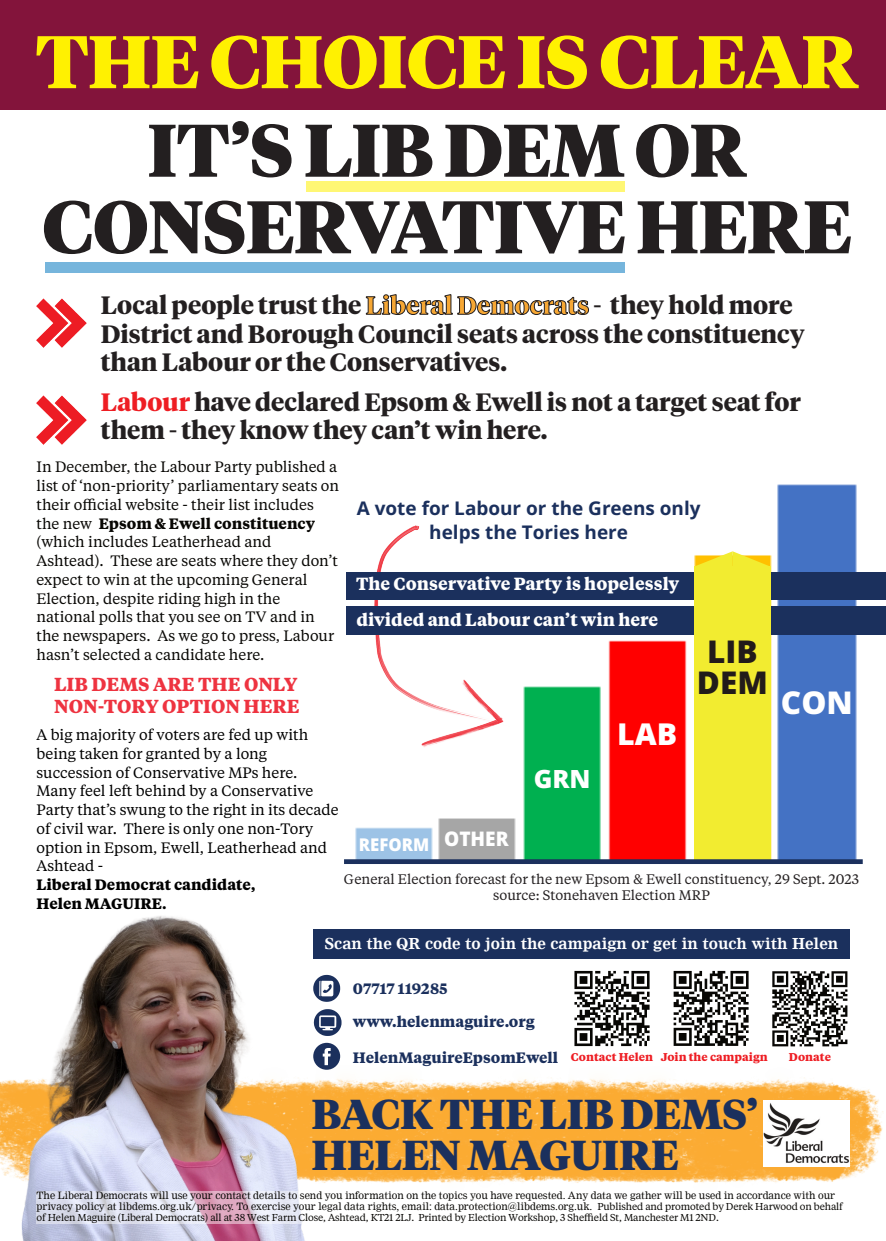
<style>
.page{position:relative;width:886px;height:1241px;background:#fff}
.page>*{position:absolute;margin:0;border:0;box-sizing:border-box;transform-origin:0 0}
.t1{font:900 74px/76.5px "Tiempos Headline";letter-spacing:-.015em;color:#231f20;text-align:center}
.t2{font:900 74px "Tiempos Headline";letter-spacing:-.015em;color:#fff101}
.t3{font:900 41.62px/41.6px "Tiempos Headline";letter-spacing:-.005em;color:#1b305d}
.t4{font:800 31.25px/31.2px "Open Sans";color:#221b1a;text-align:center}
.t5{font:800 31.25px "Open Sans";color:#fff}
.t6{font:800 30px "Open Sans";color:#fff}
.t7{font:700 25px/28.5px "Tiempos Headline";color:#231f20}
.t8{font:800 25px "Open Sans";color:#fff}
.t9{font:700 18.75px/23.5px "Open Sans";color:#1b305d;text-align:center}
.t10{font:700 18.75px/21.2px "Tiempos Text";color:#ee3340}
.t11{font:700 17.5px "Tiempos Text";color:#fff}
.t12{font:800 17.5px "Open Sans";color:#fff;scale:.95 1}
.t13{font:15px/18.8px "Tiempos Text";color:#080704}
.t14{font:15px/18.8px "Tiempos Text";color:#000}
.t15{font:700 15px "Tiempos Text";color:#1b305d}
.t16{font:700 15px "Nimrod";color:#fff}
.t17{font:700 15px/18.8px "Tiempos Text";color:#000}
.t18{font:13.75px/16.2px "Tiempos Text";color:#231f20;text-align:center}
.t19{font:700 11.25px "Tiempos Text";letter-spacing:.005em;color:#ee1d23}
.t20{font:10px/11.2px "Nimrod";color:#080704}
.t21{font:10px "Tiempos Text";letter-spacing:-.015em;color:#080704}
.s1{color:#f6a734}
.s2{color:#ee1d23}
.s3{font-weight:700}
.s4{font-weight:600}
.s5{font-family:"Tiempos Text"}
</style>
<div class="page">
<img style="left:331px;top:1065px;width:552px;height:118px">
<svg style="left:331px;top:1009px;width:10px;height:26px"></svg>
<img style="left:344px;top:484px;width:525px;height:380px">
<svg style="left:694px;top:551px;width:76px;height:15px"></svg>
<div style="left:0;top:0;width:886px;height:110px;background:#83143b"></div>
<div style="left:45px;top:262px;width:580px;height:11px;background:#76b5dc"></div>
<div style="left:306px;top:181px;width:319px;height:10px;background:#fff774"></div>
<img style="left:36px;top:298px;width:51px;height:49px">
<img style="left:36px;top:395px;width:51px;height:49px">
<img style="left:0;top:916px;width:331px;height:324px">
<div style="left:36px;top:1190px;width:815px;height:33px;background:#fff;opacity:.47"></div>
<div style="left:313px;top:929px;width:536px;height:29px;background:#1b305d"></div>
<svg style="left:313px;top:974px;width:27px;height:27px"></svg>
<img style="left:763px;top:1100px;width:87px;height:66px">
<img style="left:374px;top:526px;width:146px;height:202px">
<img style="left:421px;top:717px;width:82px;height:30px">
<img style="left:462px;top:679px;width:40px;height:43px">
<div style="left:346px;top:572px;width:540px;height:27px;background:#1b305d"></div>
<div style="left:346px;top:606px;width:540px;height:29px;background:#1b305d"></div>
<div style="left:694px;top:566px;width:76px;height:295px;background:#f2ec30"></div>
<svg style="left:346px;top:859px;width:514px;height:4px;background:#23375f"></svg>
<div style="left:313px;top:1042px;width:27px;height:27px;background:#1b305d;border-radius:50%"></div>
<svg style="left:323px;top:1048px;width:8px;height:16px"></svg>
<svg style="left:673px;top:970px;width:75px;height:75px"></svg>
<svg style="left:772px;top:971px;width:75px;height:75px"></svg>
<svg style="left:574px;top:970px;width:75px;height:75px"></svg>
<h1 class="t2" style="left:35px;top:30px;width:825px">THE CHOICE IS CLEAR</h1>
<h1 class="t1" style="left:42px;top:117px;width:811px">IT’S LIB DEM OR<br>CONSERVATIVE HERE</h1>
<h3 class="t7" style="left:101px;top:293px;width:705px">Local people trust the <span class="s1">Liberal Democrats</span> - they hold more<br>District and Borough Council seats across the constituency than Labour or the Conservatives.</h3>
<h3 class="t7" style="left:101px;top:390px;width:701px;line-height:28.1px"><span class="s2">Labour</span> have declared Epsom &amp; Ewell is not a target seat for them - they know they can’t win here.</h3>
<p class="t13" style="left:36px;top:459px;width:304px">In December, the Labour Party published a list of ‘non-priority’ parliamentary seats on their official website - their list includes the new <span class="s3">Epsom &amp; Ewell constituency </span>(which includes Leatherhead and Ashtead). These are seats where they don’t expect to win at the upcoming General Election, despite riding high in the national polls that you see on TV and in the newspapers. As we go to press, Labour hasn’t selected a candidate here.</p>
<p class="t10" style="left:54px;top:675px;width:247px">LIB DEMS ARE THE ONLY<br>NON-TORY OPTION HERE</p>
<p class="t14" style="left:36px;top:726px;width:304px">A big majority of voters are fed up with being taken for granted by a long succession of Conservative MPs here.<br>Many feel left behind by a Conservative Party that’s swung to the right in its decade of civil war. There is only one non-Tory option in Epsom, Ewell, Leatherhead and Ashtead -</p>
<p class="t17" style="left:36px;top:876px;width:221px">Liberal Democrat candidate,<br>Helen MAGUIRE<span class="s4">.</span></p>
<p class="t9" style="left:357px;top:496px;width:345px">A vote for Labour or the Greens only helps the Tories here</p>
<p class="t11" style="left:356px;top:577px;width:325px">The Conservative Party is hopelessly</p>
<p class="t11" style="left:356px;top:612px;width:303px">divided and Labour can’t win here</p>
<h3 class="t4" style="left:697px;top:634px;width:72px">LIB<br>DEM</h3>
<h3 class="t5" style="left:781px;top:680px;width:73px">CON</h3>
<h3 class="t6" style="left:617px;top:712px;width:62px">LAB</h3>
<h3 class="t8" style="left:534px;top:761px;width:58px">GRN</h3>
<p class="t12" style="left:359px;top:832px;width:159px">REFORM <sup>OTHER</sup></p>
<p class="t18" style="left:344px;top:872px;width:516px">General Election forecast for the new Epsom &amp; Ewell constituency, 29 Sept. 2023 source: Stonehaven Election MRP</p>
<p class="t16" style="left:324px;top:937px;width:515px">Scan the QR code to join the campaign or get in touch with Helen</p>
<p class="t15" style="left:353px;top:982px;width:96px">07717 119285</p>
<p class="t15" style="left:353px;top:1015px;width:183px">www.helenmaguire.org</p>
<p class="t15" style="left:353px;top:1051px;width:207px">HelenMaguireEpsomEwell</p>
<p class="t19" style="left:571px;top:1052px;width:198px">Contact Helen Join the campaign</p>
<h2 class="t3" style="left:311px;top:1095px;width:449px">BACK THE LIB DEMS’<br>HELEN MAGUIRE</h2>
<p class="t19" style="left:789px;top:1052px;width:44px">Donate</p>
<p class="t20" style="left:36px;top:1189px;width:808px">The Liberal Democrats will use your contact details to send you information on the topics you have requested. Any data we gather will be used in accordance with our privacy policy at libdems.org.uk/privacy. To exercise your legal data rights, email: data.protection@libdems.org.uk. <span class="s5">Published and promoted by Derek Harwood on behalf</span></p>
<p class="t21" style="left:36px;top:1213px;width:684px">of Helen Maguire (Liberal Democrats) all at 38 West Farm Close, Ashtead, KT21 2LJ. Printed by Election Workshop, 3 Sheffield St, Manchester M1 2ND.</p>
</div>
